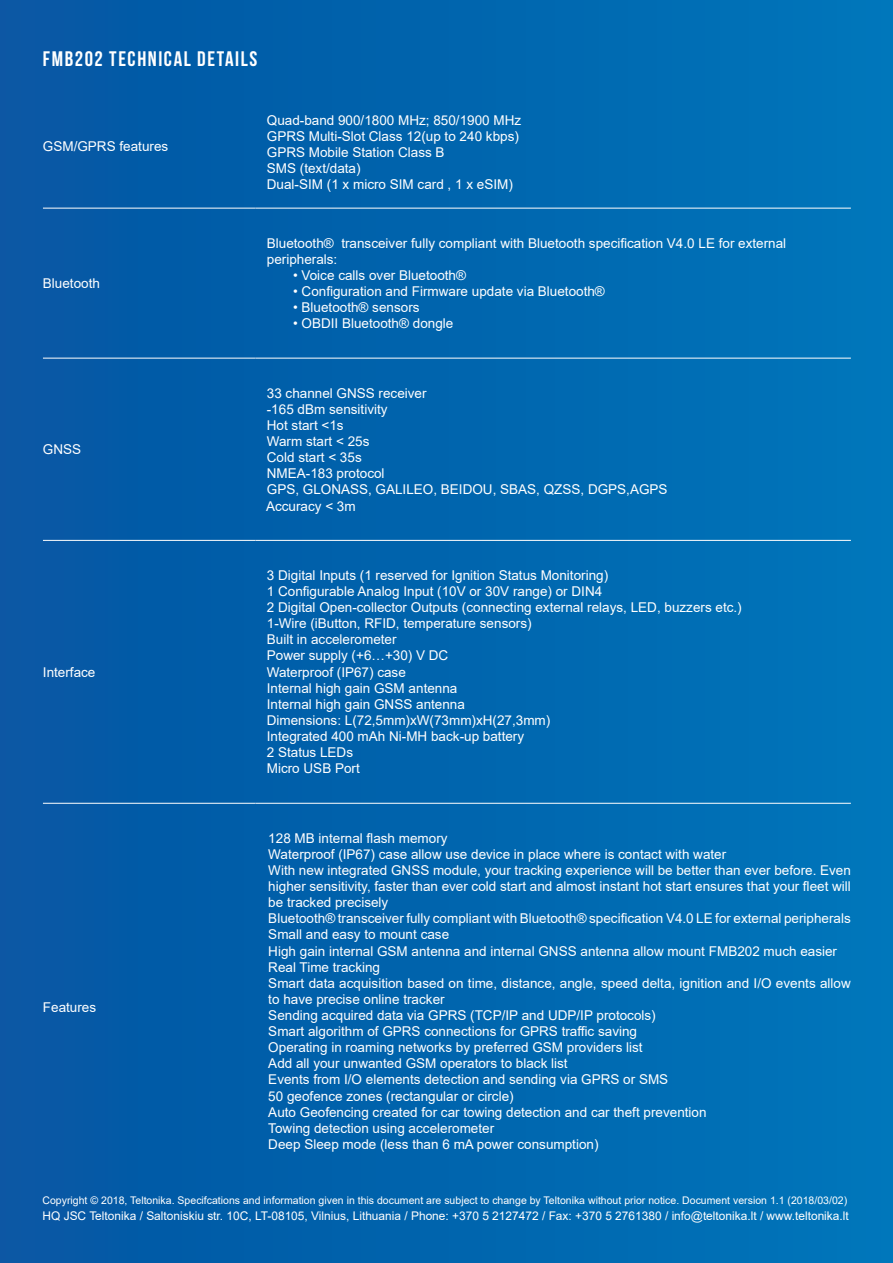
<style>
.page{position:relative;width:893px;height:1263px;background:#fff}
.page>*{position:absolute;margin:0;border:0;box-sizing:border-box;transform-origin:0 0}
.t1{font:21px "Bebas Neue";letter-spacing:.075em;color:#fff}
.t2{font:13.5px/16px "Arial";color:#fff}
.t3{font:11.85px "Arial";color:#fff}
.t4{font:10.5px "Arial";color:#fff}
</style>
<div class="page">
<div style="left:0;top:0;width:893px;height:1263px;background:linear-gradient(to right,#0455a2,#0075ba)"></div>
<hr style="left:43px;top:208px;width:213px;height:1px;background:#fff">
<hr style="left:256px;top:208px;width:595px;height:1px;background:#fff">
<hr style="left:43px;top:358px;width:213px;height:1px;background:#fff">
<hr style="left:256px;top:358px;width:595px;height:1px;background:#fff">
<hr style="left:43px;top:540px;width:213px;height:1px;background:#fff">
<hr style="left:256px;top:540px;width:595px;height:1px;background:#fff">
<hr style="left:43px;top:803px;width:213px;height:1px;background:#fff">
<hr style="left:256px;top:803px;width:595px;height:1px;background:#fff">
<h1 class="t1" style="left:43px;top:47px;width:216px">FMB202 TECHNICAL DETAILS</h1>
<p class="t2" style="left:43px;top:138px;width:127px">GSM/GPRS features</p>
<p class="t2" style="left:43px;top:275px;width:59px">Bluetooth</p>
<p class="t2" style="left:267px;top:112px;width:256px">Quad-band 900/1800 MHz; 850/1900 MHz<br>GPRS Multi-Slot Class 12(up to 240 kbps)<br>GPRS Mobile Station Class B<br>SMS (text/data)<br>Dual-SIM (1 x micro SIM card , 1 x eSIM)</p>
<p class="t2" style="left:267px;top:235px;width:521px">Bluetooth® transceiver fully compliant with Bluetooth specification V4.0 LE for external peripherals:</p>
<p class="t2" style="left:293px;top:267px;width:174px">• Voice calls over Bluetooth®</p>
<p class="t2" style="left:293px;top:283px;width:313px">• Configuration and Firmware update via Bluetooth®</p>
<p class="t2" style="left:293px;top:299px;width:128px">• Bluetooth® sensors</p>
<p class="t2" style="left:293px;top:315px;width:162px">• OBDII Bluetooth® dongle</p>
<p class="t2" style="left:43px;top:441px;width:40px">GNSS</p>
<p class="t2" style="left:266px;top:385px;width:403px">33 channel GNSS receiver<br>-165 dBm sensitivity<br>Hot start &lt;1s<br>Warm start &lt; 25s<br>Cold start &lt; 35s<br>NMEA-183 protocol<br>GPS, GLONASS, GALILEO, BEIDOU, SBAS, QZSS, DGPS,AGPS<br>Accuracy &lt; 3m</p>
<p class="t2" style="left:43px;top:664px;width:54px">Interface</p>
<p class="t2" style="left:267px;top:567px;width:476px">3 Digital Inputs (1 reserved for Ignition Status Monitoring)<br>1 Configurable Analog Input (10V or 30V range) or DIN4<br>2 Digital Open-collector Outputs (connecting external relays, LED, buzzers etc.)<br>1-Wire (iButton, RFID, temperature sensors)<br>Built in accelerometer<br>Power supply (+6…+30) V DC<br>Waterproof (IP67) case<br>Internal high gain GSM antenna<br>Internal high gain GNSS antenna<br>Dimensions: L(72,5mm)xW(73mm)xH(27,3mm)<br>Integrated 400 mAh Ni-MH back-up battery<br>2 Status LEDs<br>Micro USB Port</p>
<p class="t2" style="left:43px;top:999px;width:55px">Features</p>
<p class="t2" style="left:268px;top:830px;width:584px">128 MB internal flash memory<br>Waterproof (IP67) case allow use device in place where is contact with water<br>With new integrated GNSS module, your tracking experience will be better than ever before. Even higher sensitivity, faster than ever cold start and almost instant hot start ensures that your fleet will be tracked precisely<br>Bluetooth® transceiver fully compliant with Bluetooth® specification V4.0 LE for external peripherals Small and easy to mount case<br>High gain internal GSM antenna and internal GNSS antenna allow mount FMB202 much easier Real Time tracking<br>Smart data acquisition based on time, distance, angle, speed delta, ignition and I/O events allow to have precise online tracker<br>Sending acquired data via GPRS (TCP/IP and UDP/IP protocols)<br>Smart algorithm of GPRS connections for GPRS traffic saving<br>Operating in roaming networks by preferred GSM providers list<br>Add all your unwanted GSM operators to black list<br>Events from I/O elements detection and sending via GPRS or SMS<br>50 geofence zones (rectangular or circle)<br>Auto Geofencing created for car towing detection and car theft prevention<br>Towing detection using accelerometer<br>Deep Sleep mode (less than 6 mA power consumption)</p>
<p class="t4" style="left:43px;top:1193px;width:806px">Copyright © 2018, Teltonika. Specifcations and information given in this document are subject to change by Teltonika without prior notice. Document version 1.1 (2018/03/02)</p>
<p class="t3" style="left:43px;top:1208px;width:808px">HQ JSC Teltonika / Saltoniskiu str. 10C, LT-08105, Vilnius, Lithuania / Phone: +370 5 2127472 / Fax: +370 5 2761380 / info@teltonika.lt / www.teltonika.lt</p>
</div>
